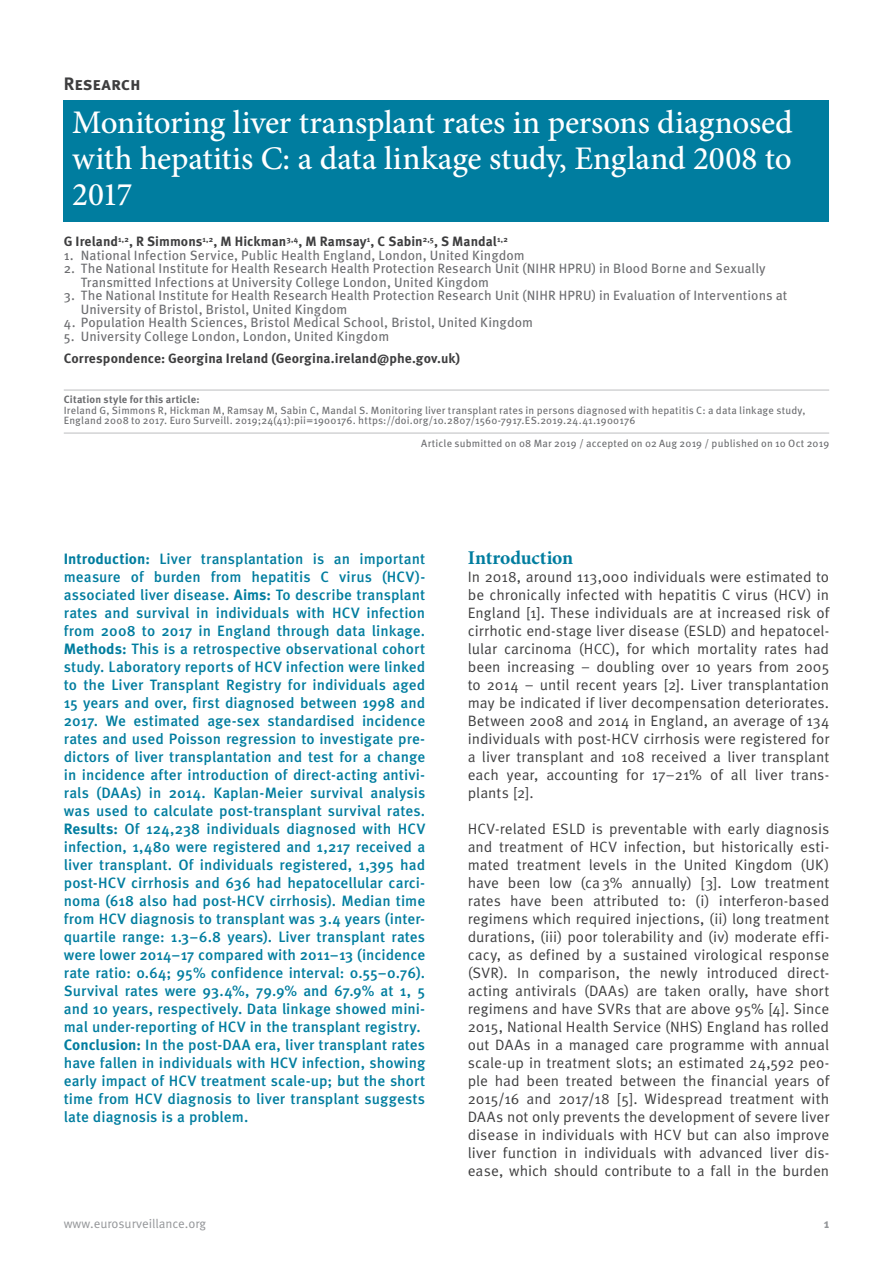
<style>
.page{position:relative;width:893px;height:1263px;background:#fff}
.page>*{position:absolute;margin:0;border:0;box-sizing:border-box;transform-origin:0 0}
.t1{font:500 33px/36px "Minion Pro";color:#fff;text-align:justify}
.t2{font:700 19.5px "Minion Pro";letter-spacing:-.005em;color:#007d9f}
.t3{font:700 18px "Meta Pro";letter-spacing:-.005em;color:#3e3e3f}
.t4{font:15px/18px "Meta Pro";color:#3e3e3f;text-align:justify}
.t5{font:500 15px/18px "Meta Pro";letter-spacing:.005em;color:#007d9f}
.t6{font:13.5px/13.5px "Meta Pro";letter-spacing:.01em;color:#6c6d70}
.t7{font:700 13.5px "Meta Pro";letter-spacing:.005em;color:#3e3e3f}
.t8{font:12.75px "Meta Pro";color:#939598}
.t9{font:700 12.75px "Meta Pro";color:#939598}
.t10{font:10.5px/10.5px "Meta Pro";letter-spacing:.015em;color:#6c6d70}
.t11{font:700 10.5px "Meta Pro";letter-spacing:.015em;color:#6c6d70}
.s1{font-weight:700}
</style>
<div class="page">
<hr style="left:64px;top:390px;width:765px;height:1px;background:#bcbdc0">
<hr style="left:64px;top:433px;width:765px;height:1px;background:#bcbdc0">
<div style="left:64px;top:100px;width:765px;height:122px;background:#007d9f"></div>
<p class="t3" style="left:64px;top:72px;width:79px">Research</p>
<h1 class="t1" style="left:72px;top:104px;width:722px">Monitoring liver transplant rates in persons diagnosed with hepatitis C: a data linkage study, England 2008 to 2017</h1>
<p class="t7" style="left:64px;top:233px;width:446px">G Ireland<sup>1,2</sup>, R Simmons<sup>1,2</sup>, M Hickman<sup>3,4</sup>, M Ramsay<sup>1</sup>, C Sabin<sup>2,5</sup>, S Mandal<sup>1,2</sup></p>
<p class="t6" style="left:64px;top:249px;width:463px">1. National Infection Service, Public Health England, London, United Kingdom</p>
<p class="t6" style="left:81px;top:262px;width:686px;text-indent:-17px">2. The National Institute for Health Research Health Protection Research Unit (NIHR HPRU) in Blood Borne and Sexually<br>Transmitted Infections at University College London, United Kingdom</p>
<p class="t6" style="left:81px;top:289px;width:708px;text-indent:-17px">3. The National Institute for Health Research Health Protection Research Unit (NIHR HPRU) in Evaluation of Interventions at<br>University of Bristol, Bristol, United Kingdom</p>
<p class="t6" style="left:64px;top:316px;width:471px">4. Population Health Sciences, Bristol Medical School, Bristol, United Kingdom</p>
<p class="t6" style="left:64px;top:330px;width:327px">5. University College London, London, United Kingdom</p>
<p class="t7" style="left:64px;top:350px;width:398px">Correspondence: Georgina Ireland (Georgina.ireland@phe.gov.uk)</p>
<p class="t11" style="left:64px;top:393px;width:137px">Citation style for this article:</p>
<p class="t10" style="left:64px;top:405px;width:743px">Ireland G, Simmons R, Hickman M, Ramsay M, Sabin C, Mandal S. Monitoring liver transplant rates in persons diagnosed with hepatitis C: a data linkage study,<br>England 2008 to 2017. Euro Surveill. 2019;24(41):pii=1900176. https://doi.org/10.2807/1560-7917.ES.2019.24.41.1900176</p>
<p class="t10" style="left:421px;top:439px;width:409px">Article submitted on 08 Mar 2019 / accepted on 02 Aug 2019 / published on 10 Oct 2019</p>
<p class="t5" style="left:64px;top:550px;width:363px"><span class="s1">Introduction:</span> Liver transplantation is an important measure of burden from hepatitis C virus (HCV)- associated liver disease. <span class="s1">Aims:</span> To describe transplant rates and survival in individuals with HCV infection from 2008 to 2017 in England through data linkage.<br><span class="s1">Methods:</span> This is a retrospective observational cohort study. Laboratory reports of HCV infection were linked to the Liver Transplant Registry for individuals aged 15 years and over, first diagnosed between 1998 and 2017. We estimated age-sex standardised incidence rates and used Poisson regression to investigate pre&shy;dictors of liver transplantation and test for a change in incidence after introduction of direct-acting antivi&shy;rals (DAAs) in 2014. Kaplan-Meier survival analysis was used to calculate post-transplant survival rates.<br><span class="s1">Results:</span> Of 124,238 individuals diagnosed with HCV infection, 1,480 were registered and 1,217 received a liver transplant. Of individuals registered, 1,395 had post-HCV cirrhosis and 636 had hepatocellular carci&shy;noma (618 also had post-HCV cirrhosis). Median time from HCV diagnosis to transplant was 3.4 years (inter&shy;quartile range: 1.3–6.8 years). Liver transplant rates were lower 2014–17 compared with 2011–13 (incidence rate ratio: 0.64; 95% confidence interval: 0.55–0.76).<br>Survival rates were 93.4%, 79.9% and 67.9% at 1, 5 and 10 years, respectively. Data linkage showed mini&shy;mal under-reporting of HCV in the transplant registry.<br><span class="s1">Conclusion:</span> In the post-DAA era, liver transplant rates have fallen in individuals with HCV infection, showing early impact of HCV treatment scale-up; but the short time from HCV diagnosis to liver transplant suggests late diagnosis is a problem.</p>
<h2 class="t2" style="left:468px;top:544px;width:107px">Introduction</h2>
<p class="t4" style="left:468px;top:568px;width:363px">In 2018, around 113,000 individuals were estimated to be chronically infected with hepatitis C virus (HCV) in England [1]. These individuals are at increased risk of cirrhotic end-stage liver disease (ESLD) and hepatocel&shy;lular carcinoma (HCC), for which mortality rates had been increasing – doubling over 10 years from 2005 to 2014 – until recent years [2]. Liver transplantation may be indicated if liver decompensation deteriorates.<br>Between 2008 and 2014 in England, an average of 134 individuals with post-HCV cirrhosis were registered for a liver transplant and 108 received a liver transplant each year, accounting for 17–21% of all liver trans&shy;plants [2].</p>
<p class="t4" style="left:468px;top:820px;width:363px">HCV-related ESLD is preventable with early diagnosis and treatment of HCV infection, but historically esti&shy;mated treatment levels in the United Kingdom (UK) have been low (ca3% annually) [3]. Low treatment rates have been attributed to: (i) interferon-based regimens which required injections, (ii) long treatment durations, (iii) poor tolerability and (iv) moderate effi&shy;cacy, as defined by a sustained virological response (SVR). In comparison, the newly introduced direct&shy;acting antivirals (DAAs) are taken orally, have short regimens and have SVRs that are above 95% [4]. Since 2015, National Health Service (NHS) England has rolled out DAAs in a managed care programme with annual scale-up in treatment slots; an estimated 24,592 peo&shy;ple had been treated between the financial years of 2015/16 and 2017/18 [5]. Widespread treatment with DAAs not only prevents the development of severe liver disease in individuals with HCV but can also improve liver function in individuals with advanced liver dis&shy;ease, which should contribute to a fall in the burden</p>
<p class="t8" style="left:64px;top:1215px;width:144px">www.eurosurveillance.org</p>
<p class="t9" style="left:824px;top:1215px;width:7px">1</p>
</div>
